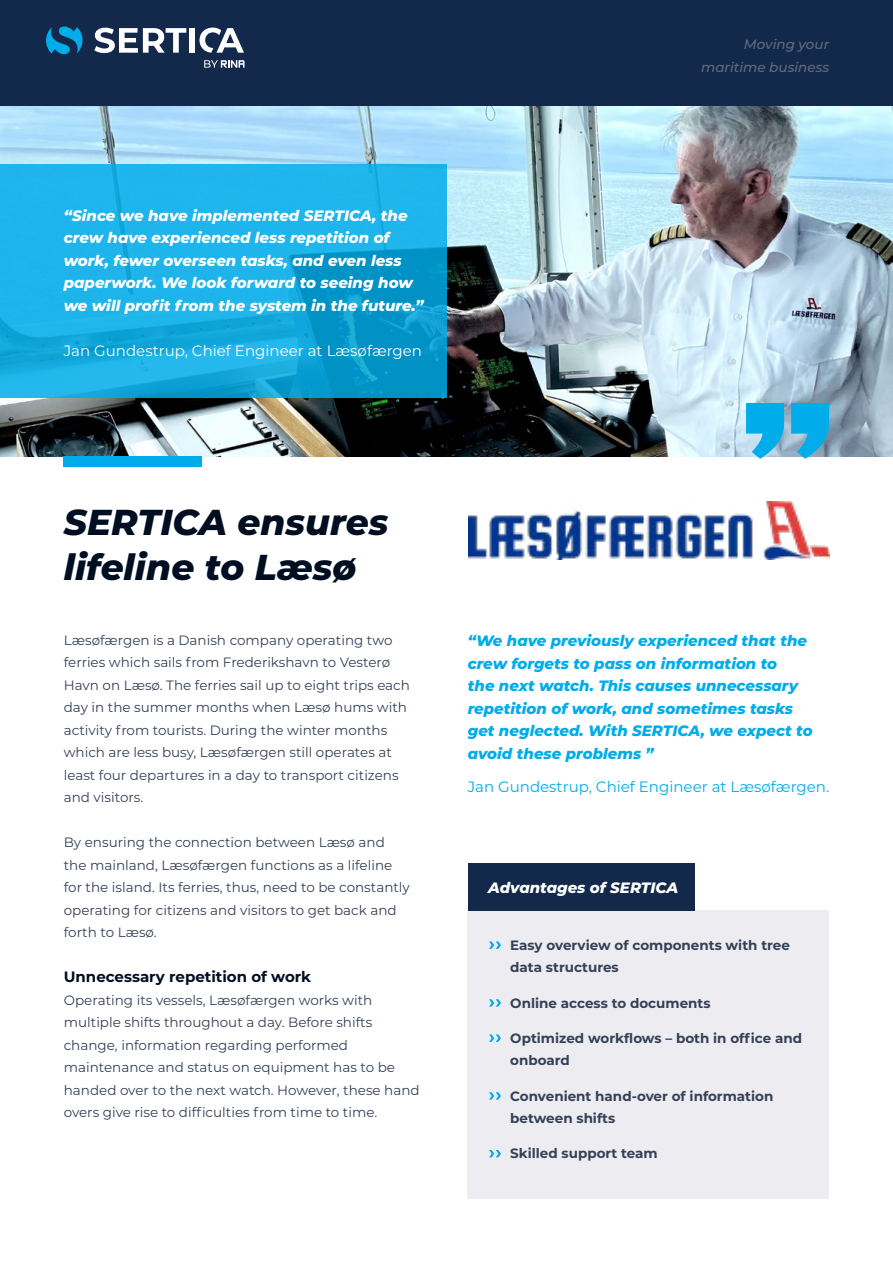
<style>
.page{position:relative;width:893px;height:1263px;background:#fff}
.page>*{position:absolute;margin:0;border:0;box-sizing:border-box;transform-origin:0 0}
.t1{font:italic 800 36px/45px "Montserrat";color:#000e22}
.t2{font:italic 800 15px/22.5px "Montserrat";color:#fff}
.t3{font:italic 800 15px/22.5px "Montserrat";color:#00ace9}
.t4{font:15px "Montserrat";color:#00ace9}
.t5{font:15px "Montserrat";color:#fff}
.t6{font:700 15px "Montserrat";color:#000e22}
.t7{font:13.5px/22.5px "Montserrat";color:#344057}
.t8{font:700 13.5px/22.5px "Montserrat";color:#344057}
.t9{font:italic 500 13.5px/22.5px "Montserrat";color:#626a80;text-align:right}
</style>
<div class="page">
<div style="left:0;top:0;width:893px;height:106px;background:#13294b"></div>
<svg style="left:94px;top:28px;width:92px;height:25px"></svg>
<div style="left:189px;top:28px;width:6px;height:25px;background:#fff"></div>
<svg style="left:199px;top:28px;width:45px;height:25px"></svg>
<svg style="left:46px;top:26px;width:37px;height:28px"></svg>
<svg style="left:204px;top:60px;width:40px;height:8px"></svg>
<img style="left:0;top:106px;width:893px;height:351px">
<div style="left:64px;top:457px;width:138px;height:10px;background:#00ace9"></div>
<svg style="left:0;top:165px;width:446px;height:233px;background:#16ace1"></svg>
<svg style="left:746px;top:403px;width:83px;height:56px;background:#38b2e1"></svg>
<div style="left:468px;top:910px;width:361px;height:289px;background:#ededf1"></div>
<svg style="left:489px;top:941px;width:12px;height:8px"></svg>
<svg style="left:489px;top:999px;width:12px;height:7px"></svg>
<svg style="left:489px;top:1034px;width:12px;height:8px"></svg>
<svg style="left:489px;top:1092px;width:12px;height:7px"></svg>
<svg style="left:489px;top:1150px;width:12px;height:7px"></svg>
<div style="left:468px;top:863px;width:226px;height:47px;background:#13294b"></div>
<img style="left:468px;top:501px;width:361px;height:58px">
<p class="t2" style="left:64px;top:203px;width:361px">“Since we have implemented SERTICA, the crew have experienced less repetition of work, fewer overseen tasks, and even less paperwork. We look forward to seeing how we will profit from the system in the future.”</p>
<p class="t5" style="left:64px;top:340px;width:360px">Jan Gundestrup, Chief Engineer at Læsøfærgen</p>
<p class="t9" style="left:701px;top:33px;width:130px">Moving your maritime business</p>
<h1 class="t1" style="left:64px;top:497px;width:326px">SERTICA ensures lifeline to Læsø</h1>
<p class="t7" style="left:64px;top:628px;width:348px">Læsøfærgen is a Danish company operating two ferries which sails from Frederikshavn to Vesterø Havn on Læsø. The ferries sail up to eight trips each day in the summer months when Læsø hums with activity from tourists. During the winter months which are less busy, Læsøfærgen still operates at least four departures in a day to transport citizens and visitors.</p>
<p class="t7" style="left:64px;top:830px;width:348px">By ensuring the connection between Læsø and the mainland, Læsøfærgen functions as a lifeline for the island. Its ferries, thus, need to be constantly operating for citizens and visitors to get back and forth to Læsø.</p>
<p class="t6" style="left:64px;top:966px;width:249px">Unnecessary repetition of work</p>
<p class="t7" style="left:64px;top:988px;width:357px">Operating its vessels, Læsøfærgen works with multiple shifts throughout a day. Before shifts change, information regarding performed maintenance and status on equipment has to be handed over to the next watch. However, these hand overs give rise to difficulties from time to time.</p>
<p class="t3" style="left:468px;top:629px;width:346px">“We have previously experienced that the crew forgets to pass on information to<br>the next watch. This causes unnecessary repetition of work, and sometimes tasks get neglected. With SERTICA, we expect to avoid these problems ”</p>
<p class="t4" style="left:468px;top:776px;width:363px">Jan Gundestrup, Chief Engineer at Læsøfærgen.</p>
<p class="t2" style="left:488px;top:876px;width:192px">Advantages of SERTICA</p>
<p class="t8" style="left:510px;top:933px;width:281px">Easy overview of components with tree data structures</p>
<p class="t8" style="left:510px;top:991px;width:202px">Online access to documents</p>
<p class="t8" style="left:510px;top:1026px;width:293px">Optimized workflows – both in office and onboard</p>
<p class="t8" style="left:510px;top:1084px;width:265px">Convenient hand-over of information between shifts</p>
<p class="t8" style="left:510px;top:1142px;width:149px">Skilled support team</p>
</div>
